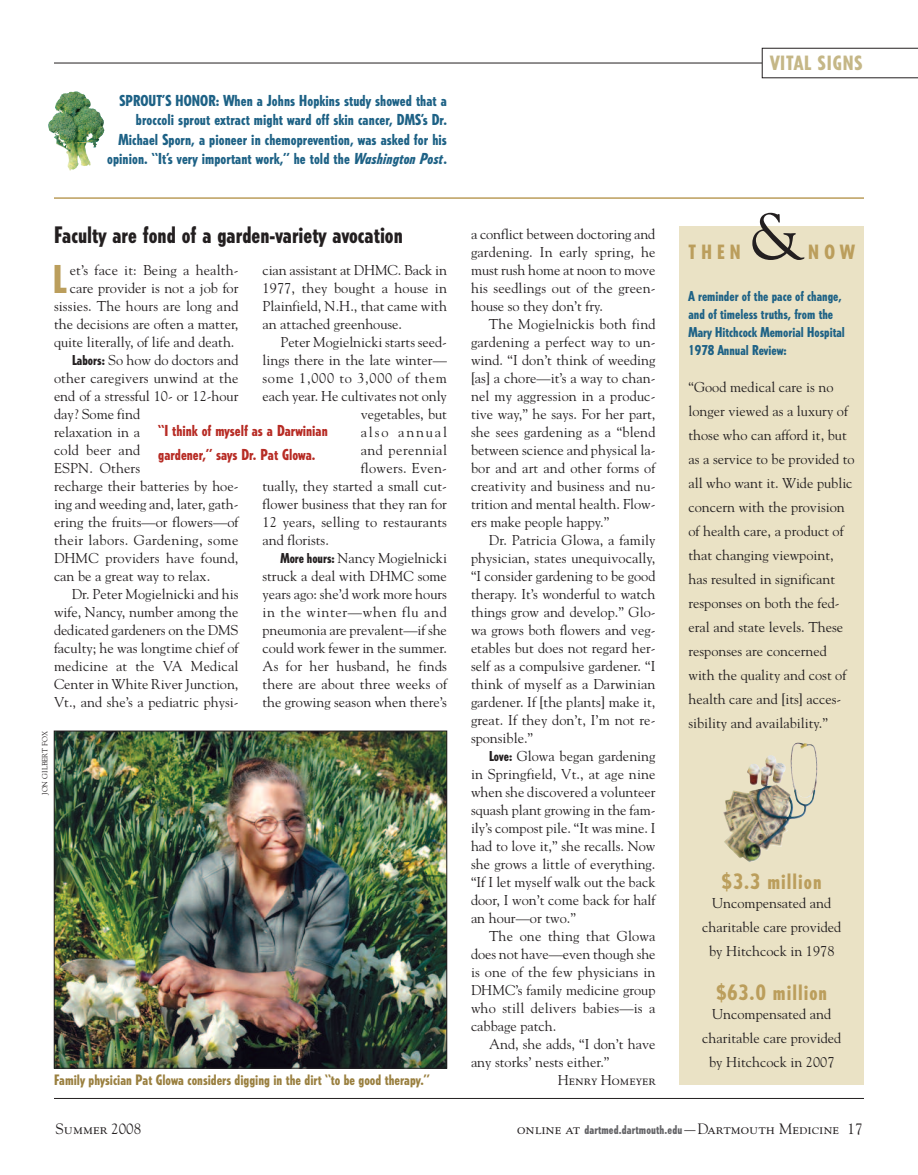
<style>
.page{position:relative;width:918px;height:1175px;background:#fff}
.page>*{position:absolute;margin:0;border:0;box-sizing:border-box;transform-origin:0 0}
.t1{font:66px "Goudy";color:#231f20}
.t2{font:800 condensed 37.95px "Tempo";color:#bb9e5c}
.t3{font:800 condensed 22.5px "Tempo";color:#231f20}
.t4{font:800 condensed 21px "Tempo";letter-spacing:.05em;color:#bb9e5c}
.t5{font:800 condensed 19.5px "Tempo";letter-spacing:.05em;color:#c5b787}
.t6{font:800 condensed 19.5px "Tempo";letter-spacing:.27em;color:#bb9e5c}
.t7{font:800 condensed 15px/19.5px "Tempo";letter-spacing:.005em;color:#1e6286;text-align:right}
.t8{font:15px "Goudy SC";color:#231f20}
.t9{font:800 condensed 15px/24px "Tempo";color:#b72c25}
.t10{font:14.25px/18px "Goudy";color:#231f20;text-align:justify}
.t11{font:800 condensed 14.25px "Tempo";color:#9a8040}
.t12{font:14.25px "Goudy";letter-spacing:.05em;color:#231f20}
.t13{font:14.25px "Goudy";letter-spacing:.02em;color:#231f20}
.t14{font:14.25px "Goudy";letter-spacing:.035em;color:#231f20}
.t15{font:14.25px "Goudy SC";color:#231f20}
.t16{font:14.25px "Goudy";letter-spacing:.13em;color:#231f20}
.t17{font:800 condensed 13.5px/18px "Tempo";color:#1e6286}
.t18{font:7.5px "Goudy";color:#231f20}
.s1{font-style:italic}
.s2{font-family:"Tempo";font-weight:800;font-stretch:condensed;font-size:13.5px}
.s3{font-family:"Goudy"}
.s4{font-family:"Tempo";font-weight:800;font-stretch:condensed;font-size:12px;color:#636366}
</style>
<div class="page">
<hr style="left:54px;top:1098px;width:810px;height:1px;background:#231f20">
<hr style="left:54px;top:197px;width:810px;height:2px;background:#bb9e5c">
<hr style="left:54px;top:63px;width:708px;height:1px;background:#231f20">
<svg style="left:762px;top:48px;width:156px;height:30px"></svg>
<img style="left:59px;top:109px;width:34px;height:39px">
<div style="left:680px;top:226px;width:184px;height:858px;background:#eae2c5"></div>
<img style="left:725px;top:742px;width:93px;height:74px">
<img style="left:56px;top:732px;width:389px;height:334px">
<div style="left:54px;top:730px;width:393px;height:338px;border:1px solid #231f20"></div>
<p class="t7" style="left:107px;top:91px;width:341px">SPROUT’S HONOR: When a Johns Hopkins study showed that a broccoli sprout extract might ward off skin cancer, DMS’s Dr.<br>Michael Sporn, a pioneer in chemoprevention, was asked for his opinion. “It’s very important work,” he told the <span class="s1">Washington Post</span>.</p>
<h3 class="t3" style="left:54px;top:226px;width:350px">Faculty are fond of a garden-variety avocation</h3>
<h2 class="t2" style="left:53px;top:264px;width:15px">L</h2>
<p class="t10" style="left:70px;top:261px;width:170px">et’s face it: Being a health-</p>
<p class="t10" style="left:262px;top:261px;width:186px">cian assistant at DHMC. Back in 1977, they bought a house in Plainfield, N.H., that came with an attached greenhouse.</p>
<p class="t10" style="left:280px;top:333px;width:168px">Peter Mogielnicki starts seed-</p>
<p class="t10" style="left:262px;top:351px;width:186px">lings there in the late winter—</p>
<p class="t12" style="left:262px;top:369px;width:186px">some 1,000 to 3,000 of them</p>
<p class="t10" style="left:262px;top:387px;width:186px">each year. He cultivates not only</p>
<p class="t10" style="left:361px;top:405px;width:88px">vegetables, but</p>
<p class="t16" style="left:361px;top:423px;width:88px">also annual</p>
<p class="t14" style="left:361px;top:441px;width:88px">and perennial</p>
<p class="t13" style="left:361px;top:459px;width:88px">flowers. Even-</p>
<p class="t10" style="left:262px;top:477px;width:186px">tually, they started a small cut-</p>
<p class="t10" style="left:262px;top:495px;width:186px">flower business that they ran for</p>
<p class="t10" style="left:262px;top:513px;width:186px">12 years, selling to restaurants</p>
<p class="t10" style="left:262px;top:531px;width:68px">and florists.</p>
<p class="t10" style="left:280px;top:549px;width:168px"><span class="s2">More hours:</span> Nancy Mogielnicki</p>
<p class="t10" style="left:262px;top:567px;width:186px">struck a deal with DHMC some</p>
<p class="t10" style="left:262px;top:585px;width:186px">years ago: she’d work more hours</p>
<p class="t12" style="left:262px;top:603px;width:186px">in the winter—when flu and</p>
<p class="t10" style="left:262px;top:621px;width:186px">pneumonia are prevalent—if she</p>
<p class="t10" style="left:262px;top:639px;width:186px">could work fewer in the summer.</p>
<p class="t10" style="left:262px;top:657px;width:186px">As for her husband, he finds</p>
<p class="t10" style="left:262px;top:675px;width:186px">there are about three weeks of</p>
<p class="t10" style="left:262px;top:693px;width:186px">the growing season when there’s</p>
<p class="t10" style="left:70px;top:279px;width:170px">care provider is not a job for</p>
<p class="t10" style="left:54px;top:297px;width:186px">sissies. The hours are long and</p>
<p class="t10" style="left:54px;top:315px;width:186px">the decisions are often a matter,</p>
<p class="t10" style="left:54px;top:333px;width:182px">quite literally, of life and death.</p>
<p class="t10" style="left:72px;top:351px;width:168px"><span class="s2">Labors:</span> So how do doctors and</p>
<p class="t10" style="left:54px;top:369px;width:186px">other caregivers unwind at the</p>
<p class="t10" style="left:54px;top:387px;width:186px">end of a stressful 10- or 12-hour</p>
<p class="t10" style="left:54px;top:405px;width:88px">day? Some find</p>
<p class="t10" style="left:54px;top:423px;width:88px">relaxation in a</p>
<p class="t10" style="left:54px;top:441px;width:88px">cold beer and</p>
<p class="t10" style="left:54px;top:459px;width:88px">ESPN. Others</p>
<p class="t10" style="left:54px;top:477px;width:186px">recharge their batteries by hoe-</p>
<p class="t10" style="left:54px;top:495px;width:186px">ing and weeding and, later, gath-</p>
<p class="t10" style="left:54px;top:513px;width:186px">ering the fruits—or flowers—of</p>
<p class="t13" style="left:54px;top:531px;width:186px">their labors. Gardening, some</p>
<p class="t10" style="left:54px;top:549px;width:186px">DHMC providers have found,</p>
<p class="t10" style="left:54px;top:567px;width:158px">can be a great way to relax.</p>
<p class="t10" style="left:72px;top:585px;width:168px">Dr. Peter Mogielnicki and his</p>
<p class="t10" style="left:54px;top:603px;width:186px">wife, Nancy, number among the</p>
<p class="t10" style="left:54px;top:621px;width:186px">dedicated gardeners on the DMS</p>
<p class="t10" style="left:54px;top:639px;width:186px">faculty; he was longtime chief of</p>
<p class="t10" style="left:54px;top:657px;width:186px">medicine at the VA Medical</p>
<p class="t10" style="left:54px;top:675px;width:186px">Center in White River Junction,</p>
<p class="t10" style="left:54px;top:693px;width:186px">Vt., and she’s a pediatric physi-</p>
<p class="t9" style="left:158px;top:419px;width:171px">“I think of myself as a Darwinian gardener,” says Dr. Pat Glowa.</p>
<p class="t18" style="left:41px;top:795px;width:65px;rotate:-90deg">JON GILBERT FOX</p>
<p class="t11" style="left:54px;top:1074px;width:377px">Family physician Pat Glowa considers digging in the dirt “to be good therapy.”</p>
<p class="t10" style="left:471px;top:225px;width:186px">a conflict between doctoring and gardening. In early spring, he must rush home at noon to move his seedlings out of the green&shy;house so they don’t fry.</p>
<p class="t10" style="left:471px;top:315px;width:186px;text-indent:18px">The Mogielnickis both find gardening a perfect way to un&shy;wind. “I don’t think of weeding [as] a chore—it’s a way to chan&shy;nel my aggression in a produc&shy;tive way,” he says. For her part, she sees gardening as a “blend between science and physical la&shy;bor and art and other forms of creativity and business and nu&shy;trition and mental health. Flow&shy;ers make people happy.”</p>
<p class="t10" style="left:471px;top:531px;width:186px;text-indent:18px">Dr. Patricia Glowa, a family physician, states unequivocally, “I consider gardening to be good therapy. It’s wonderful to watch things grow and develop.” Glo&shy;wa grows both flowers and veg&shy;etables but does not regard her&shy;self as a compulsive gardener. “I think of myself as a Darwinian gardener. If [the plants] make it, great. If they don’t, I’m not re&shy;sponsible.”</p>
<p class="t10" style="left:471px;top:747px;width:186px;text-indent:18px"><span class="s2">Love:</span> Glowa began gardening in Springfield, Vt., at age nine when she discovered a volunteer squash plant growing in the fam&shy;ily’s compost pile. “It was mine. I had to love it,” she recalls. Now she grows a little of everything. “If I let myself walk out the back door, I won’t come back for half an hour—or two.”</p>
<p class="t10" style="left:471px;top:927px;width:186px;text-indent:18px">The one thing that Glowa does not have—even though she is one of the few physicians in DHMC’s family medicine group who still delivers babies—is a cabbage patch.</p>
<p class="t10" style="left:471px;top:1035px;width:186px;text-indent:18px">And, she adds, “I don’t have any storks’ nests either.”</p>
<p class="t15" style="left:558px;top:1074px;width:99px">Henry Homeyer</p>
<h3 class="t5" style="left:770px;top:55px;width:94px">VITAL SIGNS</h3>
<h3 class="t6" style="left:689px;top:245px;width:54px">THEN</h3>
<h1 class="t1" style="left:750px;top:198px;width:56px">&amp;</h1>
<h3 class="t6" style="left:808px;top:245px;width:48px">NOW</h3>
<p class="t17" style="left:688px;top:288px;width:158px">A reminder of the pace of change, and of timeless truths, from the<br>Mary Hitchcock Memorial Hospital<br>1978 Annual Review:</p>
<p class="t10" style="left:688px;top:375px;width:168px;line-height:24px;text-align:left">“Good medical care is no longer viewed as a luxury of those who can afford it, but as a service to be provided to all who want it. Wide public concern with the provision of health care, a product of that changing viewpoint, has resulted in significant responses on both the fed&shy;eral and state levels. These responses are concerned with the quality and cost of health care and [its] acces&shy;sibility and availability.”</p>
<h3 class="t4" style="left:722px;top:873px;width:101px">$3.3 million</h3>
<p class="t10" style="left:702px;top:891px;width:141px;line-height:24px;text-align:center">Uncompensated and charitable care provided by Hitchcock in 1978</p>
<h3 class="t4" style="left:716px;top:984px;width:112px">$63.0 million</h3>
<p class="t10" style="left:702px;top:1002px;width:141px;line-height:24px;text-align:center">Uncompensated and charitable care provided by Hitchcock in 2007</p>
<p class="t8" style="left:56px;top:1122px;width:87px">Summer <span class="s3">2008</span></p>
<p class="t8" style="left:517px;top:1122px;width:347px">online at <span class="s4">dartmed.dartmouth.edu</span>—Dartmouth Medicine <span class="s3">17</span></p>
</div>
